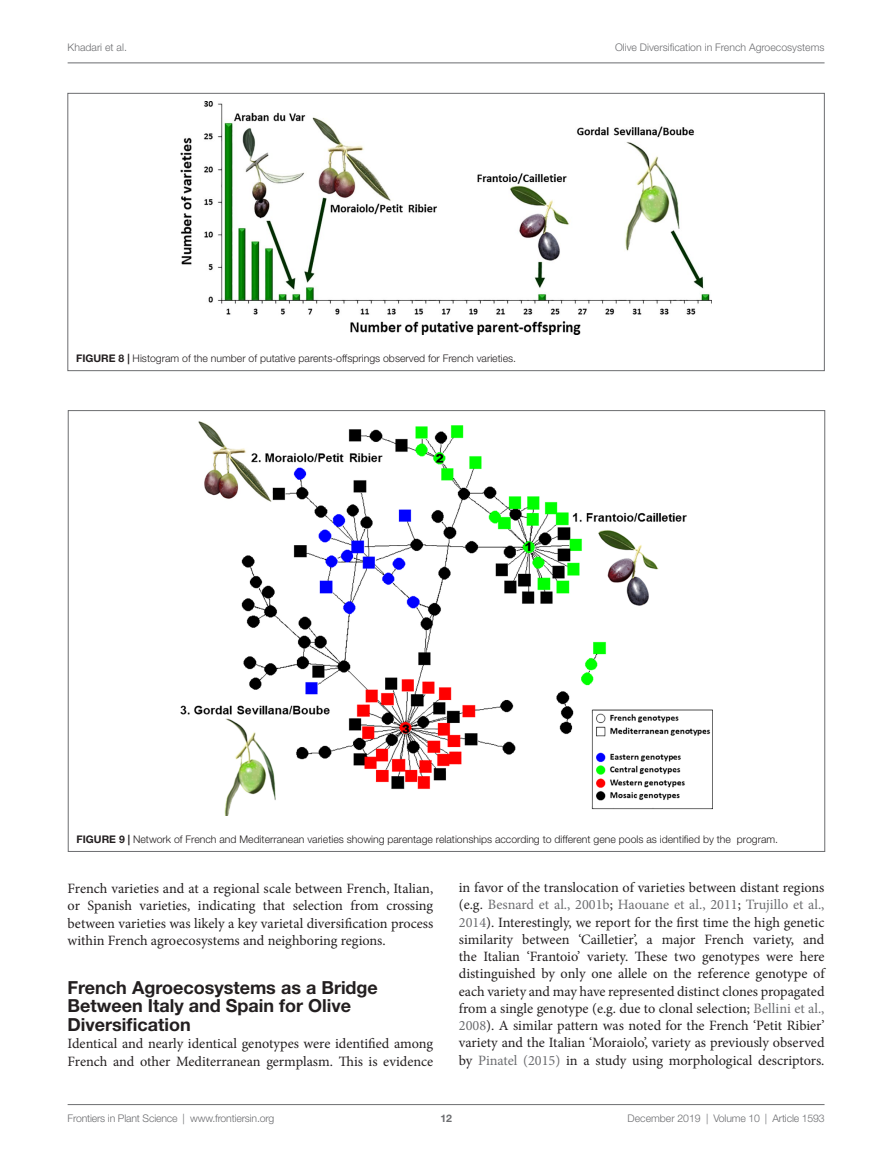
<style>
.page{position:relative;width:893px;height:1170px;background:#fff}
.page>*{position:absolute;margin:0;border:0;box-sizing:border-box;transform-origin:0 0}
._2{font:700 18px/18.8px "Helvetica Neue LT Std";color:#231f20}
.T1{font:14.25px/17.2px "Minion Pro MTC";color:#231f20}
.T{font:14.25px/17.2px "Minion Pro MTC";color:#231f20;text-align:justify}
.FC{font:300 10.5px "Helvetica Neue LT Std";color:#231f20}
.t1{font:300 10.5px "Helvetica Neue LT Std";color:#6c6d70}
.t2{font:700 10.5px "Helvetica Neue LT Std";color:#6c6d70}
.s1{font-weight:700}
.s2{color:#6c6d70}
</style>
<div class="page">
<hr style="left:68px;top:63px;width:756px;height:1px;background:#6c6d70">
<hr style="left:68px;top:1104px;width:756px;height:1px;background:#6c6d70">
<img style="left:180px;top:102px;width:532px;height:233px">
<img style="left:181px;top:421px;width:531px;height:395px">
<p class="t1" style="left:68px;top:41px;width:61px">Khadari et al.</p>
<p class="t1" style="left:615px;top:41px;width:211px">Olive Diversification in French Agroecosystems</p>
<p class="FC" style="left:76px;top:352px;width:441px"><span class="s1">FIGURE 8 |</span> Histogram of the number of putative parents-offsprings observed for French varieties.</p>
<p class="FC" style="left:77px;top:832px;width:703px"><span class="s1">FIGURE 9 |</span> Network of French and Mediterranean varieties showing parentage relationships according to different gene pools as identified by the program.</p>
<p class="T" style="left:68px;top:879px;width:367px">French varieties and at a regional scale between French, Italian, or Spanish varieties, indicating that selection from crossing between varieties was likely a key varietal diversification process within French agroecosystems and neighboring regions.</p>
<p class="_2" style="left:68px;top:978px;width:312px">French Agroecosystems as a Bridge<br>Between Italy and Spain for Olive<br>Diversification</p>
<p class="T1" style="left:68px;top:1035px;width:367px">Identical and nearly identical genotypes were identified among<br>French and other Mediterranean germplasm. This is evidence</p>
<p class="T1" style="left:459px;top:878px;width:367px;text-align:justify">in favor of the translocation of varieties between distant regions (e.g. <span class="s2">Besnard et al., 2001b</span>; <span class="s2">Haouane et al., 2011</span>; <span class="s2">Trujillo et al., 2014</span>). Interestingly, we report for the first time the high genetic similarity between ‘Cailletier’, a major French variety, and the Italian ‘Frantoio’ variety. These two genotypes were here distinguished by only one allele on the reference genotype of each variety and may have represented distinct clones propagated from a single genotype (e.g. due to clonal selection; <span class="s2">Bellini et al., 2008</span>). A similar pattern was noted for the French ‘Petit Ribier’ variety and the Italian ‘Moraiolo’, variety as previously observed by <span class="s2">Pinatel (2015)</span> in a study using morphological descriptors.</p>
<p class="t1" style="left:68px;top:1111px;width:208px">Frontiers in Plant Science | www.frontiersin.org</p>
<p class="t1" style="left:628px;top:1111px;width:198px">December 2019 | Volume 10 | Article 1593</p>
<p class="t2" style="left:440px;top:1111px;width:13px">12</p>
</div>
